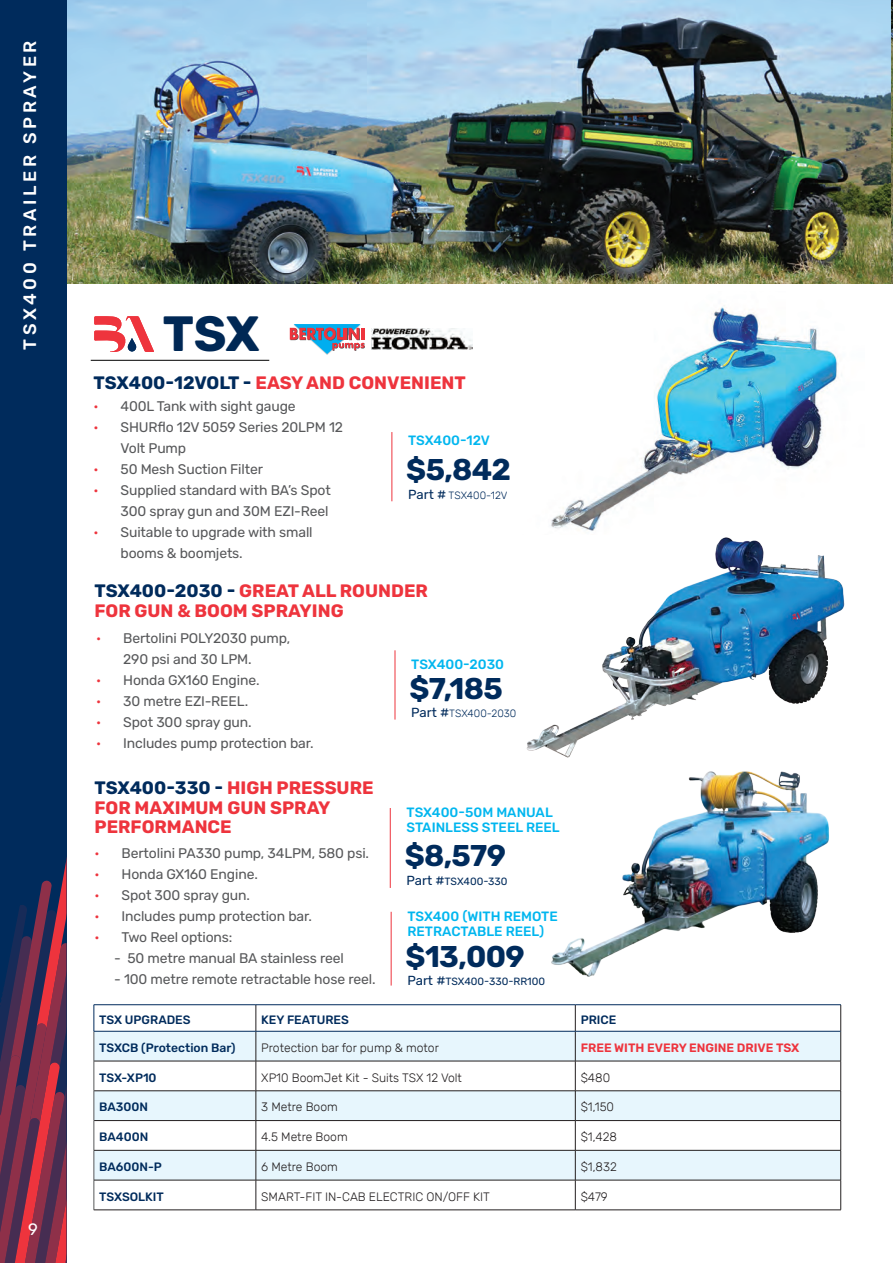
<style>
.page{position:relative;width:893px;height:1263px;background:#fff}
.page>*{position:absolute;margin:0;border:0;box-sizing:border-box;transform-origin:0 0}
.t1{font:700 49.5px "Rubik";color:#002855}
.t2{font:700 30px "Rubik";letter-spacing:-.02em;color:#002b5c}
.t3{font:700 18px/19.5px "Rubik";color:#ee343d}
.t4{font:500 18px "Rubik";letter-spacing:.2em;color:#fff}
.t5{font:16.5px "Rubik";color:#fff}
.t6{font:13.95px/21px "Rubik";letter-spacing:-.01em;color:#57585a}
.t7{font:500 13.5px/15px "Rubik";color:#00b6ef}
.t8{font:300 12.15px "Rubik";color:#231f20}
.t9{font:500 12.15px "Rubik";color:#002b5c}
.t10{font:600 12.15px "Rubik";color:#ee343d}
.t11{font:10.5px "Rubik";color:#002b5c}
.t12{font:300 10.5px "Rubik";color:#002b5c}
.s1{color:#002b5c}
.s2{font-size:13.5px;color:#ee343d}
.s3{font-weight:400;font-size:13.2px}
.s4{font-size:13.2px}
</style>
<div class="page">
<img style="left:67px;top:0;width:824px;height:284px">
<svg style="left:290px;top:324px;width:75px;height:31px"></svg>
<img style="left:372px;top:329px;width:100px;height:20px">
<svg style="left:94px;top:316px;width:60px;height:36px"></svg>
<hr style="left:91px;top:360px;width:178px;height:1px;background:#000">
<img style="left:891px;top:0;width:2px;height:284px">
<hr style="left:391px;top:432px;width:1px;height:69px;background:#ee343d">
<hr style="left:395px;top:650px;width:1px;height:69px;background:#ee343d">
<hr style="left:390px;top:808px;width:1px;height:80px;background:#ee343d">
<hr style="left:391px;top:912px;width:1px;height:73px;background:#ee343d">
<img style="left:551px;top:773px;width:278px;height:204px">
<img style="left:526px;top:537px;width:319px;height:236px">
<div style="left:0;top:0;width:67px;height:1263px;background:#002b5c"></div>
<svg style="left:0;top:857px;width:67px;height:406px"></svg>
<img style="left:551px;top:305px;width:291px;height:226px">
<div style="left:95px;top:1032px;width:745px;height:29px;background:#e7f6fd"></div>
<svg style="left:95px;top:1062px;width:745px;height:147px"></svg>
<hr style="left:256px;top:1031px;width:1px;height:30px;background:#231f20">
<hr style="left:840px;top:1031px;width:1px;height:30px;background:#231f20">
<hr style="left:575px;top:1061px;width:266px;height:1px;background:#231f20">
<hr style="left:575px;top:1090px;width:266px;height:1px;background:#231f20">
<hr style="left:575px;top:1120px;width:266px;height:1px;background:#231f20">
<svg style="left:840px;top:1061px;width:1px;height:89px"></svg>
<hr style="left:575px;top:1150px;width:266px;height:1px;background:#231f20">
<hr style="left:840px;top:1150px;width:1px;height:30px;background:#231f20">
<hr style="left:575px;top:1180px;width:266px;height:1px;background:#231f20">
<hr style="left:840px;top:1180px;width:1px;height:30px;background:#231f20">
<hr style="left:575px;top:1031px;width:1px;height:30px;background:#231f20">
<hr style="left:94px;top:1061px;width:162px;height:1px;background:#231f20">
<hr style="left:94px;top:1090px;width:162px;height:1px;background:#231f20">
<hr style="left:94px;top:1120px;width:162px;height:1px;background:#231f20">
<hr style="left:94px;top:1031px;width:1px;height:30px;background:#57585a">
<hr style="left:94px;top:1061px;width:1px;height:30px;background:#57585a">
<svg style="left:94px;top:1091px;width:1px;height:29px"></svg>
<hr style="left:94px;top:1120px;width:1px;height:30px;background:#57585a">
<hr style="left:94px;top:1150px;width:1px;height:30px;background:#57585a">
<hr style="left:94px;top:1180px;width:1px;height:30px;background:#57585a">
<svg style="left:256px;top:1061px;width:320px;height:148px"></svg>
<hr style="left:256px;top:1150px;width:1px;height:30px;background:#231f20">
<hr style="left:256px;top:1180px;width:1px;height:30px;background:#231f20">
<hr style="left:94px;top:1004px;width:162px;height:1px;background:#002b5c">
<svg style="left:94px;top:1005px;width:747px;height:26px"></svg>
<hr style="left:256px;top:1004px;width:319px;height:1px;background:#002b5c">
<hr style="left:575px;top:1004px;width:266px;height:1px;background:#002b5c">
<hr style="left:94px;top:1031px;width:162px;height:1px;background:#002b5c">
<hr style="left:256px;top:1031px;width:319px;height:1px;background:#002b5c">
<hr style="left:575px;top:1031px;width:266px;height:1px;background:#002b5c">
<hr style="left:94px;top:1150px;width:162px;height:1px;background:#231f20">
<hr style="left:256px;top:1150px;width:319px;height:1px;background:#231f20">
<hr style="left:94px;top:1180px;width:162px;height:1px;background:#231f20">
<hr style="left:256px;top:1180px;width:319px;height:1px;background:#231f20">
<hr style="left:94px;top:1209px;width:162px;height:1px;background:#231f20">
<hr style="left:256px;top:1209px;width:319px;height:1px;background:#231f20">
<hr style="left:575px;top:1209px;width:266px;height:1px;background:#231f20">
<p class="t4" style="left:20px;top:350px;width:311px;rotate:-90deg">TSX400 TRAILER SPRAYER</p>
<p class="t5" style="left:28px;top:1220px;width:11px">9</p>
<h1 class="t1" style="left:163px;top:306px;width:98px">TSX</h1>
<p class="t3" style="left:94px;top:373px;width:374px"><span class="s1">TSX400-12VOLT -</span> EASY AND CONVENIENT</p>
<p class="t6" style="left:94px;top:396px;width:204px"><span class="s2">•</span> 400L Tank with sight gauge</p>
<p class="t6" style="left:121px;top:417px;width:224px;text-indent:-27px"><span class="s2">•</span> SHURflo 12V 5059 Series 20LPM 12<br>Volt Pump</p>
<p class="t6" style="left:94px;top:459px;width:171px"><span class="s2">•</span> 50 Mesh Suction Filter</p>
<p class="t6" style="left:94px;top:480px;width:239px;text-align:right"><span class="s2">•</span> Supplied standard with BA’s Spot<br>300 spray gun and 30M EZI-Reel</p>
<p class="t6" style="left:121px;top:522px;width:194px;text-indent:-27px"><span class="s2">•</span> Suitable to upgrade with small booms &amp; boomjets.</p>
<p class="t7" style="left:408px;top:433px;width:83px">TSX400-12V</p>
<h2 class="t2" style="left:406px;top:453px;width:106px">$5,842</h2>
<p class="t12" style="left:408px;top:489px;width:101px"><span class="s3">Part #</span> TSX400-12V</p>
<p class="t3" style="left:94px;top:582px;width:335px"><span class="s1">TSX400-2030 -</span> GREAT ALL ROUNDER<br>FOR GUN &amp; BOOM SPRAYING</p>
<p class="t6" style="left:123px;top:628px;width:168px;text-indent:-27px"><span class="s2">•</span> Bertolini POLY2030 pump,<br>290 psi and 30 LPM.</p>
<p class="t6" style="left:96px;top:670px;width:165px"><span class="s2">•</span> Honda GX160 Engine.</p>
<p class="t6" style="left:96px;top:691px;width:153px"><span class="s2">•</span> 30 metre EZI-REEL.</p>
<p class="t6" style="left:96px;top:712px;width:157px"><span class="s2">•</span> Spot 300 spray gun.</p>
<p class="t6" style="left:96px;top:733px;width:219px"><span class="s2">•</span> Includes pump protection bar.</p>
<p class="t7" style="left:411px;top:657px;width:94px">TSX400-2030</p>
<p class="t12" style="left:411px;top:707px;width:107px"><span class="s3">Part #</span>TSX400-2030</p>
<h2 class="t2" style="left:409px;top:671px;width:95px">$7,185</h2>
<p class="t3" style="left:95px;top:779px;width:281px"><span class="s1">TSX400-330 -</span> HIGH PRESSURE<br>FOR MAXIMUM GUN SPRAY<br>PERFORMANCE</p>
<p class="t6" style="left:95px;top:843px;width:276px"><span class="s2">•</span> Bertolini PA330 pump, 34LPM, 580 psi.</p>
<p class="t6" style="left:95px;top:864px;width:165px"><span class="s2">•</span> Honda GX160 Engine.</p>
<p class="t6" style="left:95px;top:885px;width:157px"><span class="s2">•</span> Spot 300 spray gun.</p>
<p class="t6" style="left:95px;top:906px;width:219px"><span class="s2">•</span> Includes pump protection bar.</p>
<p class="t6" style="left:95px;top:927px;width:139px"><span class="s2">•</span> Two Reel options:</p>
<p class="t6" style="left:114px;top:948px;width:231px">- 50 metre manual BA stainless reel</p>
<p class="t6" style="left:114px;top:969px;width:263px">- 100 metre remote retractable hose reel.</p>
<p class="t7" style="left:407px;top:805px;width:155px">TSX400-50M MANUAL<br>STAINLESS STEEL REEL</p>
<h2 class="t2" style="left:405px;top:839px;width:103px">$8,579</h2>
<p class="t11" style="left:407px;top:875px;width:102px"><span class="s4">Part #</span>TSX400-330</p>
<p class="t7" style="left:407px;top:909px;width:152px">TSX400 (WITH REMOTE<br>RETRACTABLE REEL)</p>
<p class="t11" style="left:407px;top:976px;width:139px"><span class="s4">Part #</span>TSX400-330-RR100</p>
<h2 class="t2" style="left:406px;top:940px;width:121px">$13,009</h2>
<p class="t9" style="left:99px;top:1013px;width:93px">TSX UPGRADES</p>
<p class="t9" style="left:261px;top:1013px;width:89px">KEY FEATURES</p>
<p class="t9" style="left:581px;top:1013px;width:37px">PRICE</p>
<p class="t9" style="left:99px;top:1041px;width:138px">TSXCB (Protection Bar)</p>
<p class="t8" style="left:261px;top:1041px;width:179px">Protection bar for pump &amp; motor</p>
<p class="t10" style="left:581px;top:1041px;width:220px">FREE WITH EVERY ENGINE DRIVE TSX</p>
<p class="t9" style="left:99px;top:1070px;width:59px">TSX-XP10</p>
<p class="t8" style="left:261px;top:1070px;width:202px">XP10 BoomJet Kit - Suits TSX 12 Volt</p>
<p class="t8" style="left:581px;top:1070px;width:31px">$480</p>
<p class="t9" style="left:99px;top:1100px;width:50px">BA300N</p>
<p class="t8" style="left:261px;top:1100px;width:78px">3 Metre Boom</p>
<p class="t8" style="left:581px;top:1100px;width:35px">$1,150</p>
<p class="t9" style="left:99px;top:1130px;width:51px">BA400N</p>
<p class="t8" style="left:261px;top:1130px;width:88px">4.5 Metre Boom</p>
<p class="t8" style="left:581px;top:1130px;width:38px">$1,428</p>
<p class="t9" style="left:99px;top:1160px;width:64px">BA600N-P</p>
<p class="t8" style="left:261px;top:1160px;width:78px">6 Metre Boom</p>
<p class="t8" style="left:581px;top:1160px;width:38px">$1,832</p>
<p class="t9" style="left:99px;top:1190px;width:66px">TSXSOLKIT</p>
<p class="t8" style="left:261px;top:1190px;width:230px">SMART-FIT IN-CAB ELECTRIC ON/OFF KIT</p>
<p class="t8" style="left:581px;top:1190px;width:29px">$479</p>
</div>
